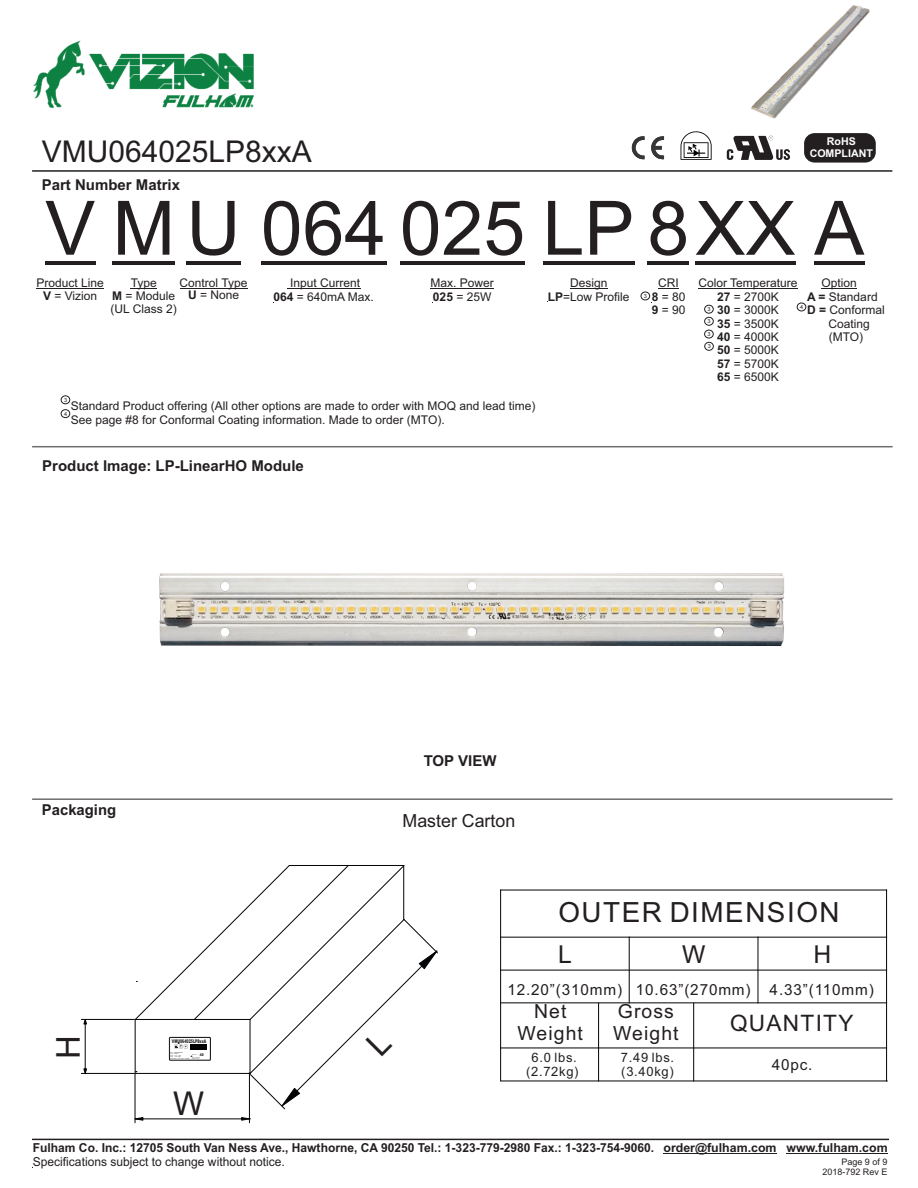
<style>
.page{position:relative;width:918px;height:1188px;background:#fff}
.page>*{position:absolute;margin:0;border:0;box-sizing:border-box;transform-origin:0 0}
.t1{font:75.15px "Arial";color:#231f20}
.t2{font:32.85px "Arial";color:#231f20}
.t3{font:30px "Arial";color:#231f20}
.t4{font:27.75px "Arial";letter-spacing:.055em;color:#231f20}
.t5{font:24.75px "Arial";color:#231f20}
.t6{font:22.65px "Arial";letter-spacing:.055em;color:#231f20}
.t7{font:19.35px/21.8px "Arial";letter-spacing:.055em;color:#231f20}
.t8{font:18px "Arial";color:#231f20}
.t9{font:15.3px "Arial";letter-spacing:.055em;color:#231f20}
.t10{font:700 15px "Arial";color:#231f20}
.t11{font:12.9px/14.4px "Arial";letter-spacing:.055em;color:#231f20}
.t12{font:700 12.3px "Arial";color:#231f20}
.t13{font:12.3px "Arial";color:#231f20}
.t14{font:12px/13.4px "Arial";color:#231f20;text-align:center}
.t15{font:700 10.65px "Arial";color:#fff}
.t16{font:9px/10.8px "Arial";color:#231f20;text-align:right}
.t17{font:5.55px "Arial";color:#231f20}
.t18{font:900 5.1px "Arial";color:#231f20;scale:.64 1}
.t19{font:900 3.75px "Arial";color:#231f20;scale:.78 1}
.s1{font-weight:700}
</style>
<div class="page">
<hr style="left:135px;top:1074px;width:1px;height:49px;background:#020304">
<hr style="left:249px;top:1074px;width:1px;height:49px;background:#020304">
<hr style="left:135px;top:1119px;width:107px;height:1px;background:#020304">
<svg style="left:134px;top:1117px;width:9px;height:4px"></svg>
<svg style="left:241px;top:1117px;width:10px;height:4px"></svg>
<hr style="left:81px;top:1073px;width:53px;height:1px;background:#020304">
<hr style="left:85px;top:1024px;width:1px;height:47px;background:#020304">
<svg style="left:84px;top:1018px;width:3px;height:6px"></svg>
<svg style="left:84px;top:1068px;width:3px;height:5px"></svg>
<hr style="left:81px;top:1019px;width:53px;height:1px;background:#020304">
<hr style="left:501px;top:890px;width:386px;height:1px;background:#020304">
<hr style="left:501px;top:937px;width:386px;height:1px;background:#020304">
<hr style="left:501px;top:970px;width:386px;height:1px;background:#020304">
<hr style="left:500px;top:890px;width:1px;height:191px;background:#020304">
<hr style="left:629px;top:937px;width:1px;height:66px;background:#020304">
<hr style="left:758px;top:937px;width:1px;height:66px;background:#020304">
<hr style="left:886px;top:890px;width:1px;height:191px;background:#020304">
<hr style="left:501px;top:1003px;width:386px;height:1px;background:#020304">
<hr style="left:501px;top:1048px;width:386px;height:1px;background:#020304">
<hr style="left:693px;top:1003px;width:1px;height:78px;background:#020304">
<hr style="left:501px;top:1081px;width:386px;height:1px;background:#020304">
<hr style="left:598px;top:1003px;width:1px;height:78px;background:#020304">
<hr style="left:32px;top:1139px;width:857px;height:1px;background:#231f20">
<hr style="left:664px;top:1153px;width:113px;height:1px;background:#231f20">
<hr style="left:786px;top:1153px;width:102px;height:1px;background:#231f20">
<hr style="left:32px;top:798px;width:861px;height:2px;background:#6d6e70">
<hr style="left:32px;top:446px;width:861px;height:1px;background:#6d6e70">
<div style="left:61px;top:395px;width:9px;height:9px;border:1px solid #231f20;border-radius:50%"></div>
<div style="left:61px;top:409px;width:9px;height:9px;border:1px solid #231f20;border-radius:50%"></div>
<hr style="left:814px;top:262px;width:50px;height:3px;background:#231f20">
<hr style="left:822px;top:289px;width:35px;height:1px;background:#231f20">
<svg style="left:131px;top:288px;width:26px;height:1px"></svg>
<hr style="left:113px;top:262px;width:62px;height:3px;background:#231f20">
<hr style="left:180px;top:288px;width:67px;height:1px;background:#231f20">
<hr style="left:186px;top:262px;width:55px;height:3px;background:#231f20">
<hr style="left:287px;top:289px;width:73px;height:1px;background:#231f20">
<hr style="left:261px;top:262px;width:125px;height:3px;background:#231f20">
<hr style="left:431px;top:288px;width:63px;height:1px;background:#231f20">
<hr style="left:400px;top:262px;width:42px;height:3px;background:#231f20">
<hr style="left:442px;top:262px;width:83px;height:3px;background:#231f20">
<hr style="left:570px;top:288px;width:37px;height:1px;background:#231f20">
<hr style="left:543px;top:262px;width:91px;height:3px;background:#231f20">
<hr style="left:647px;top:262px;width:42px;height:3px;background:#231f20">
<svg style="left:658px;top:288px;width:21px;height:1px"></svg>
<div style="left:641px;top:292px;width:9px;height:8px;border:1px solid #231f20;border-radius:50%"></div>
<hr style="left:695px;top:262px;width:101px;height:3px;background:#231f20">
<hr style="left:698px;top:289px;width:100px;height:1px;background:#231f20">
<div style="left:704px;top:305px;width:10px;height:9px;border:1px solid #231f20;border-radius:50%"></div>
<div style="left:704px;top:330px;width:10px;height:8px;border:1px solid #231f20;border-radius:50%"></div>
<div style="left:704px;top:342px;width:10px;height:9px;border:1px solid #231f20;border-radius:50%"></div>
<hr style="left:45px;top:262px;width:50px;height:3px;background:#231f20">
<hr style="left:37px;top:288px;width:67px;height:1px;background:#231f20">
<div style="left:704px;top:317px;width:10px;height:9px;border:1px solid #231f20;border-radius:50%"></div>
<div style="left:797px;top:303px;width:9px;height:8px;border:1px solid #231f20;border-radius:50%"></div>
<img style="left:159px;top:573px;width:626px;height:73px">
<hr style="left:32px;top:170px;width:860px;height:2px;background:#231f20">
<div style="left:805px;top:134px;width:70px;height:28px;background:#231f20;border-radius:10px"></div>
<div style="left:805px;top:134px;width:70px;height:28px;border:1px solid #231f20;border-radius:10px"></div>
<svg style="left:727px;top:136px;width:63px;height:24px"></svg>
<svg style="left:681px;top:131px;width:31px;height:29px"></svg>
<svg style="left:632px;top:136px;width:32px;height:23px"></svg>
<img style="left:751px;top:5px;width:119px;height:114px">
<img style="left:33px;top:40px;width:221px;height:69px">
<svg style="left:134px;top:865px;width:304px;height:244px"></svg>
<p class="t15" style="left:827px;top:138px;width:31px">RoHS</p>
<h3 class="t3" style="left:42px;top:140px;width:272px">VMU064025LP8xxA</h3>
<p class="t15" style="left:810px;top:150px;width:65px">COMPLIANT</p>
<p class="t10" style="left:42px;top:179px;width:140px">Part Number Matrix</p>
<h1 class="t1" style="left:45px;top:200px;width:821px">V MU 064 025 LP 8XX A</h1>
<p class="t14" style="left:822px;top:278px;width:37px">Option</p>
<p class="t14" style="left:807px;top:291px;width:72px"><span class="s1">A =</span> Standard</p>
<p class="t14" style="left:807px;top:304px;width:79px"><span class="s1">D =</span> Conformal</p>
<p class="t14" style="left:829px;top:318px;width:43px">Coating</p>
<p class="t14" style="left:829px;top:331px;width:36px">(MTO)</p>
<p class="t14" style="left:180px;top:277px;width:69px">Control Type</p>
<p class="t14" style="left:273px;top:278px;width:102px">Input Current<br><span class="s1">064</span> = 640mA Max.</p>
<p class="t14" style="left:431px;top:278px;width:65px;text-align:left">Max. Power<br><span class="s1">025</span> = 25W</p>
<p class="t14" style="left:548px;top:277px;width:83px">Design<br><span class="s1">LP</span>=Low Profile</p>
<p class="t14" style="left:652px;top:278px;width:35px">CRI<br><span class="s1">8</span> = 80<br><span class="s1">9</span> = 90</p>
<p class="t14" style="left:37px;top:278px;width:69px">Product Line</p>
<p class="t14" style="left:131px;top:278px;width:28px">Type</p>
<p class="t14" style="left:698px;top:278px;width:101px">Color Temperature<br><span class="s1">27</span> = 2700K<br><span class="s1">30</span> = 3000K<br><span class="s1">35</span> = 3500K<br><span class="s1">40</span> = 4000K<br><span class="s1">50</span> = 5000K<br><span class="s1">57</span> = 5700K<br><span class="s1">65</span> = 6500K</p>
<p class="t14" style="left:188px;top:290px;width:53px"><span class="s1">U</span> = None</p>
<p class="t14" style="left:43px;top:290px;width:56px"><span class="s1">V</span> = Vizion</p>
<p class="t14" style="left:111px;top:290px;width:68px;text-align:left"><span class="s1">M</span> = Module (UL Class 2)</p>
<p class="t17" style="left:644px;top:294px;width:5px">3</p>
<p class="t17" style="left:800px;top:305px;width:5px">4</p>
<p class="t17" style="left:708px;top:307px;width:5px">3</p>
<p class="t17" style="left:708px;top:332px;width:5px">3</p>
<p class="t17" style="left:708px;top:344px;width:5px">3</p>
<p class="t17" style="left:708px;top:319px;width:5px">3</p>
<p class="t17" style="left:64px;top:398px;width:5px">3</p>
<p class="t14" style="left:71px;top:400px;width:466px">Standard Product offering (All other options are made to order with MOQ and lead time)</p>
<p class="t17" style="left:64px;top:412px;width:5px">4</p>
<p class="t14" style="left:71px;top:414px;width:375px">See page #8 for Conformal Coating information. Made to order (MTO).</p>
<p class="t10" style="left:42px;top:460px;width:263px">Product Image: LP-LinearHO Module</p>
<p class="t10" style="left:42px;top:804px;width:76px">Packaging</p>
<h2 class="t2" style="left:56px;top:1059px;width:25px;rotate:-90deg">H</h2>
<p class="t18" style="left:172px;top:1039px;width:55px">VMU064025LP8xxA</p>
<p class="t19" style="left:200px;top:1053px;width:7px">40</p>
<h2 class="t2" style="left:173px;top:1091px;width:32px">W</h2>
<p class="t10" style="left:424px;top:756px;width:74px">TOP VIEW</p>
<h3 class="t8" style="left:403px;top:814px;width:114px">Master Carton</h3>
<h3 class="t4" style="left:558px;top:902px;width:283px">OUTER DIMENSION</h3>
<h3 class="t5" style="left:558px;top:944px;width:15px">L</h3>
<h3 class="t5" style="left:682px;top:944px;width:25px">W</h3>
<h3 class="t5" style="left:813px;top:944px;width:19px">H</h3>
<p class="t9" style="left:507px;top:984px;width:116px">12.20”(310mm)</p>
<p class="t9" style="left:636px;top:984px;width:239px">10.63”(270mm) 4.33”(110mm)</p>
<h3 class="t7" style="left:613px;top:1002px;width:67px">Gross<br>Weight</h3>
<h3 class="t6" style="left:730px;top:1014px;width:125px">QUANTITY</h3>
<p class="t11" style="left:621px;top:1051px;width:55px">7.49 lbs. (3.40kg)</p>
<p class="t9" style="left:772px;top:1059px;width:42px">40pc.</p>
<h3 class="t7" style="left:517px;top:1002px;width:67px;text-align:center">Net<br>Weight</h3>
<p class="t11" style="left:526px;top:1051px;width:54px;text-align:center">6.0 lbs. (2.72kg)</p>
<p class="t12" style="left:33px;top:1143px;width:623px">Fulham Co. Inc.: 12705 South Van Ness Ave., Hawthorne, CA 90250 Tel.: 1-323-779-2980 Fax.: 1-323-754-9060.</p>
<p class="t13" style="left:33px;top:1157px;width:253px">Specifications subject to change without notice.</p>
<p class="t12" style="left:664px;top:1143px;width:226px">order@fulham.com www.fulham.com</p>
<p class="t16" style="left:822px;top:1157px;width:67px">Page 9 of 9<br>2018-792 Rev E</p>
</div>
